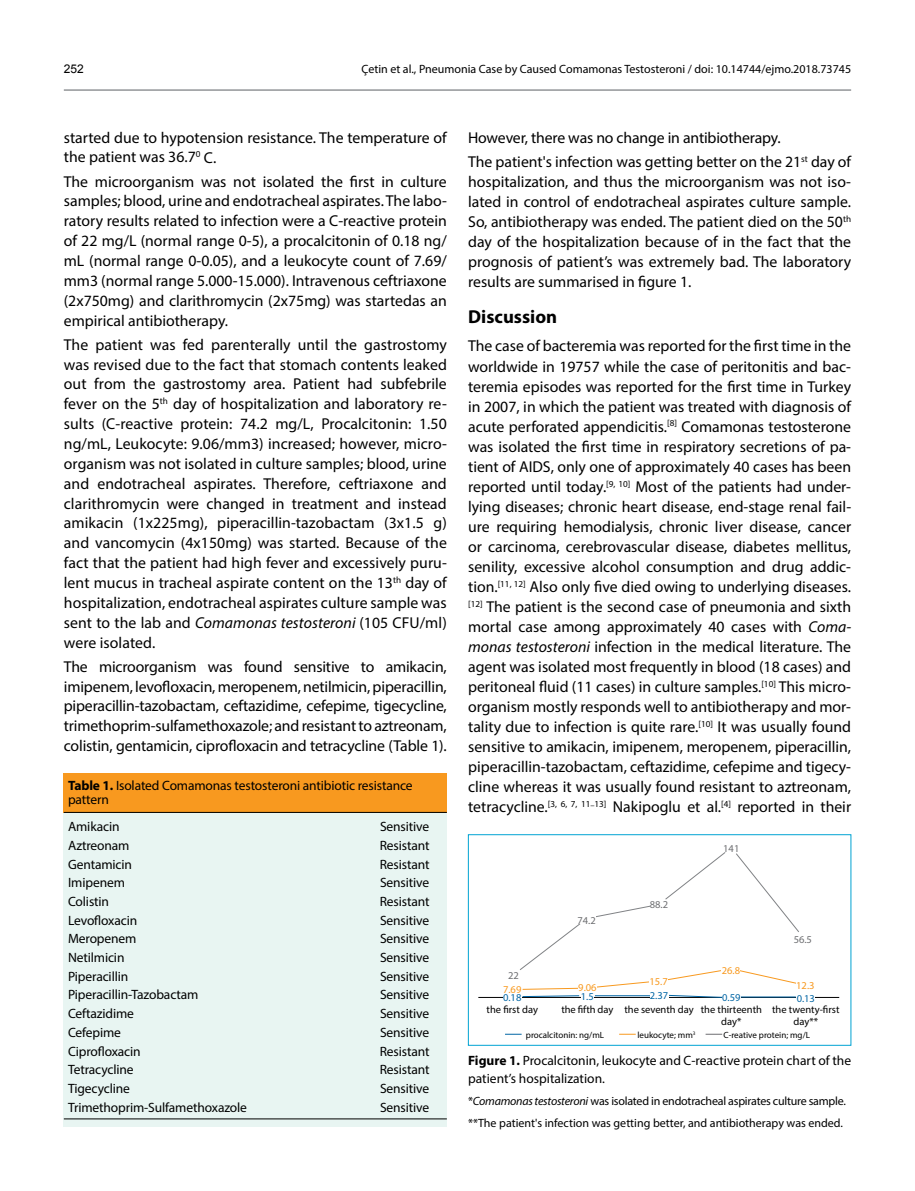
<style>
.page{position:relative;width:915px;height:1191px;background:#fff}
.page>*{position:absolute;margin:0;border:0;box-sizing:border-box;transform-origin:0 0}
.t1{font:700 18.75px "Myriad Pro";color:#000}
.t2{font:15.75px/20.1px "Myriad Pro";color:#000;text-align:justify}
.t3{font:13.5px/14.4px "Myriad Pro";letter-spacing:-.01em;color:#000}
.t4{font:12px/22.2px "Myriad Pro";color:#000}
.t5{font:12px "Arial";color:#000}
.t6{font:10.5px/11.7px "Myriad Pro";color:#000}
.t7{font:10.5px "Myriad Pro";color:#f8991f}
.t8{font:10.5px "Myriad Pro";color:#0065a4}
.t9{font:10.5px "Myriad Pro";color:#6d6e71}
.t10{font:9px "Myriad Pro";color:#000}
.s1{font-style:italic}
.s2{font-weight:700}
</style>
<div class="page">
<hr style="left:64px;top:89px;width:786px;height:2px;background:#939598">
<div style="left:64px;top:799px;width:382px;height:328px;background:#e8f5f2"></div>
<div style="left:64px;top:773px;width:382px;height:39px;background:#f8991f"></div>
<hr style="left:64px;top:812px;width:382px;height:1px;background:#000">
<hr style="left:64px;top:1118px;width:382px;height:1px;background:#000">
<div style="left:468px;top:834px;width:382px;height:211px;border:1px solid #00a3d3"></div>
<hr style="left:478px;top:997px;width:360px;height:1px;background:#000">
<svg style="left:522px;top:995px;width:57px;height:2px"></svg>
<hr style="left:594px;top:995px;width:57px;height:1px;background:#0065a4">
<svg style="left:505px;top:1034px;width:16px;height:1px"></svg>
<svg style="left:619px;top:1034px;width:16px;height:1px"></svg>
<svg style="left:705px;top:1034px;width:17px;height:1px"></svg>
<svg style="left:668px;top:994px;width:54px;height:4px"></svg>
<hr style="left:739px;top:996px;width:56px;height:1px;background:#0065a4">
<svg style="left:522px;top:987px;width:56px;height:2px"></svg>
<svg style="left:597px;top:981px;width:52px;height:6px"></svg>
<svg style="left:668px;top:970px;width:53px;height:10px"></svg>
<svg style="left:740px;top:970px;width:56px;height:13px"></svg>
<svg style="left:520px;top:924px;width:61px;height:46px"></svg>
<svg style="left:596px;top:906px;width:53px;height:11px"></svg>
<svg style="left:665px;top:852px;width:60px;height:47px"></svg>
<svg style="left:736px;top:853px;width:63px;height:79px"></svg>
<div style="left:503px;top:993px;width:18px;height:8px;background:#fff"></div>
<div style="left:580px;top:992px;width:13px;height:8px;background:#fff"></div>
<div style="left:649px;top:991px;width:19px;height:8px;background:#fff"></div>
<div style="left:722px;top:993px;width:18px;height:8px;background:#fff"></div>
<div style="left:796px;top:993px;width:18px;height:8px;background:#fff"></div>
<p class="t5" style="left:64px;top:60px;width:22px">252</p>
<p class="t4" style="left:361px;top:57px;width:491px">Çetin et al., Pneumonia Case by Caused Comamonas Testosteroni / doi: 10.14744/ejmo.2018.73745</p>
<p class="t2" style="left:64px;top:127px;width:384px">started due to hypotension resistance. The temperature of the patient was 36.7<sup>0</sup> C.</p>
<p class="t2" style="left:64px;top:171px;width:384px">The microorganism was not isolated the first in culture samples; blood, urine and endotracheal aspirates. The labo&shy;ratory results related to infection were a C-reactive protein of 22 mg/L (normal range 0-5), a procalcitonin of 0.18 ng/ mL (normal range 0-0.05), and a leukocyte count of 7.69/ mm3 (normal range 5.000-15.000). Intravenous ceftriaxone (2x750mg) and clarithromycin (2x75mg) was startedas an empirical antibiotherapy.</p>
<p class="t2" style="left:64px;top:334px;width:384px">The patient was fed parenterally until the gastrostomy was revised due to the fact that stomach contents leaked out from the gastrostomy area. Patient had subfebrile fever on the 5<sup>th</sup> day of hospitalization and laboratory re&shy;sults (C-reactive protein: 74.2 mg/L, Procalcitonin: 1.50 ng/mL, Leukocyte: 9.06/mm3) increased; however, micro&shy;organism was not isolated in culture samples; blood, urine and endotracheal aspirates. Therefore, ceftriaxone and clarithromycin were changed in treatment and instead amikacin (1x225mg), piperacillin-tazobactam (3x1.5 g) and vancomycin (4x150mg) was started. Because of the fact that the patient had high fever and excessively puru&shy;lent mucus in tracheal aspirate content on the 13<sup>th</sup> day of hospitalization, endotracheal aspirates culture sample was sent to the lab and <span class="s1">Comamonas testosteroni</span> (105 CFU/ml) were isolated.</p>
<p class="t2" style="left:64px;top:656px;width:384px">The microorganism was found sensitive to amikacin, imipenem, levofloxacin, meropenem, netilmicin, piperacillin, piperacillin-tazobactam, ceftazidime, cefepime, tigecycline, trimethoprim-sulfamethoxazole; and resistant to aztreonam, colistin, gentamicin, ciprofloxacin and tetracycline (Table 1).</p>
<p class="t3" style="left:68px;top:777px;width:346px"><span class="s2">Table 1.</span> Isolated Comamonas testosteroni antibiotic resistance pattern</p>
<p class="t3" style="left:68px;top:819px;width:53px">Amikacin</p>
<p class="t3" style="left:380px;top:819px;width:51px">Sensitive</p>
<p class="t3" style="left:68px;top:838px;width:63px">Aztreonam</p>
<p class="t3" style="left:379px;top:838px;width:51px">Resistant</p>
<p class="t3" style="left:68px;top:856px;width:65px">Gentamicin</p>
<p class="t3" style="left:379px;top:856px;width:51px">Resistant</p>
<p class="t3" style="left:68px;top:875px;width:58px">Imipenem</p>
<p class="t3" style="left:380px;top:875px;width:51px">Sensitive</p>
<p class="t3" style="left:68px;top:894px;width:42px">Colistin</p>
<p class="t3" style="left:379px;top:894px;width:51px">Resistant</p>
<p class="t3" style="left:68px;top:912px;width:71px">Levofloxacin</p>
<p class="t3" style="left:380px;top:912px;width:51px">Sensitive</p>
<p class="t3" style="left:68px;top:931px;width:70px">Meropenem</p>
<p class="t3" style="left:380px;top:931px;width:51px">Sensitive</p>
<p class="t3" style="left:68px;top:950px;width:58px">Netilmicin</p>
<p class="t3" style="left:380px;top:950px;width:51px">Sensitive</p>
<p class="t3" style="left:68px;top:968px;width:62px">Piperacillin</p>
<p class="t3" style="left:380px;top:968px;width:51px">Sensitive</p>
<p class="t3" style="left:68px;top:987px;width:132px">Piperacillin-Tazobactam</p>
<p class="t3" style="left:380px;top:987px;width:51px">Sensitive</p>
<p class="t3" style="left:68px;top:1006px;width:67px">Ceftazidime</p>
<p class="t3" style="left:380px;top:1006px;width:51px">Sensitive</p>
<p class="t3" style="left:68px;top:1025px;width:54px">Cefepime</p>
<p class="t3" style="left:380px;top:1025px;width:51px">Sensitive</p>
<p class="t3" style="left:68px;top:1043px;width:74px">Ciprofloxacin</p>
<p class="t3" style="left:379px;top:1043px;width:51px">Resistant</p>
<p class="t3" style="left:68px;top:1062px;width:67px">Tetracycline</p>
<p class="t3" style="left:379px;top:1062px;width:51px">Resistant</p>
<p class="t3" style="left:68px;top:1081px;width:63px">Tigecycline</p>
<p class="t3" style="left:380px;top:1081px;width:51px">Sensitive</p>
<p class="t3" style="left:68px;top:1099px;width:180px">Trimethoprim-Sulfamethoxazole</p>
<p class="t3" style="left:380px;top:1099px;width:51px">Sensitive</p>
<p class="t2" style="left:468px;top:125px;width:384px;line-height:24.3px">However, there was no change in antibiotherapy.<br>The patient's infection was getting better on the 21<sup>st</sup> day of</p>
<p class="t2" style="left:468px;top:171px;width:384px">hospitalization, and thus the microorganism was not iso&shy;lated in control of endotracheal aspirates culture sample.<br>So, antibiotherapy was ended. The patient died on the 50<sup>th </sup>day of the hospitalization because of in the fact that the prognosis of patient’s was extremely bad. The laboratory results are summarised in figure 1.</p>
<p class="t1" style="left:468px;top:304px;width:91px">Discussion</p>
<p class="t2" style="left:468px;top:336px;width:384px">The case of bacteremia was reported for the first time in the worldwide in 19757 while the case of peritonitis and bac&shy;teremia episodes was reported for the first time in Turkey in 2007, in which the patient was treated with diagnosis of acute perforated appendicitis.<sup>[8]</sup> Comamonas testosterone was isolated the first time in respiratory secretions of pa&shy;tient of AIDS, only one of approximately 40 cases has been reported until today.<sup>[9,</sup> <sup>10]</sup> Most of the patients had under&shy;lying diseases; chronic heart disease, end-stage renal fail&shy;ure requiring hemodialysis, chronic liver disease, cancer or carcinoma, cerebrovascular disease, diabetes mellitus, senility, excessive alcohol consumption and drug addic&shy;tion.<sup>[11,</sup> <sup>12]</sup> Also only five died owing to underlying diseases. <sup>[12]</sup> The patient is the second case of pneumonia and sixth mortal case among approximately 40 cases with <span class="s1">Coma&shy;monas testosteroni</span> infection in the medical literature. The agent was isolated most frequently in blood (18 cases) and peritoneal fluid (11 cases) in culture samples.<sup>[10]</sup> This micro&shy;organism mostly responds well to antibiotherapy and mor&shy;tality due to infection is quite rare.<sup>[10]</sup> It was usually found sensitive to amikacin, imipenem, meropenem, piperacillin, piperacillin-tazobactam, ceftazidime, cefepime and tigecy&shy;cline whereas it was usually found resistant to aztreonam, tetracycline.<sup>[3,</sup> <sup>6,</sup> <sup>7,</sup> <sup>11</sup><sup>–</sup><sup>13]</sup> Nakipoglu et al.<sup>[4]</sup> reported in their</p>
<p class="t9" style="left:577px;top:914px;width:20px">74.2</p>
<p class="t9" style="left:649px;top:898px;width:20px">88.2</p>
<p class="t9" style="left:723px;top:842px;width:18px">141</p>
<p class="t9" style="left:793px;top:932px;width:20px">56.5</p>
<p class="t7" style="left:721px;top:963px;width:20px">26.8</p>
<p class="t9" style="left:508px;top:969px;width:12px">22</p>
<p class="t7" style="left:649px;top:975px;width:20px">15.7</p>
<p class="t7" style="left:796px;top:978px;width:20px">12.3</p>
<p class="t7" style="left:503px;top:982px;width:20px">7.69</p>
<p class="t7" style="left:578px;top:980px;width:20px">9.06</p>
<p class="t8" style="left:503px;top:991px;width:20px">0.18</p>
<p class="t8" style="left:580px;top:990px;width:14px">1.5</p>
<p class="t8" style="left:649px;top:989px;width:20px">2.37</p>
<p class="t8" style="left:722px;top:991px;width:20px">0.59</p>
<p class="t8" style="left:796px;top:991px;width:20px">0.13</p>
<p class="t6" style="left:486px;top:1003px;width:53px">the first day</p>
<p class="t6" style="left:561px;top:1003px;width:54px">the fifth day</p>
<p class="t10" style="left:525px;top:1029px;width:80px">procalcitonin: ng/mL</p>
<p class="t10" style="left:637px;top:1029px;width:60px">leukocyte; mm<sup>3</sup></p>
<p class="t10" style="left:723px;top:1029px;width:88px">C-reative protein; mg/L</p>
<p class="t6" style="left:721px;top:1003px;width:42px;text-indent:-97px">the seventh day the thirteenth day*</p>
<p class="t6" style="left:771px;top:1003px;width:69px;text-align:center">the twenty-first day**</p>
<p class="t3" style="left:468px;top:1051px;width:384px;line-height:18px"><span class="s2">Figure 1.</span> Procalcitonin, leukocyte and C-reactive protein chart of the patient’s hospitalization.</p>
<p class="t4" style="left:468px;top:1089px;width:379px">*<span class="s1">Comamonas testosteroni</span> was isolated in endotracheal aspirates culture sample. **The patient's infection was getting better, and antibiotherapy was ended.</p>
</div>
